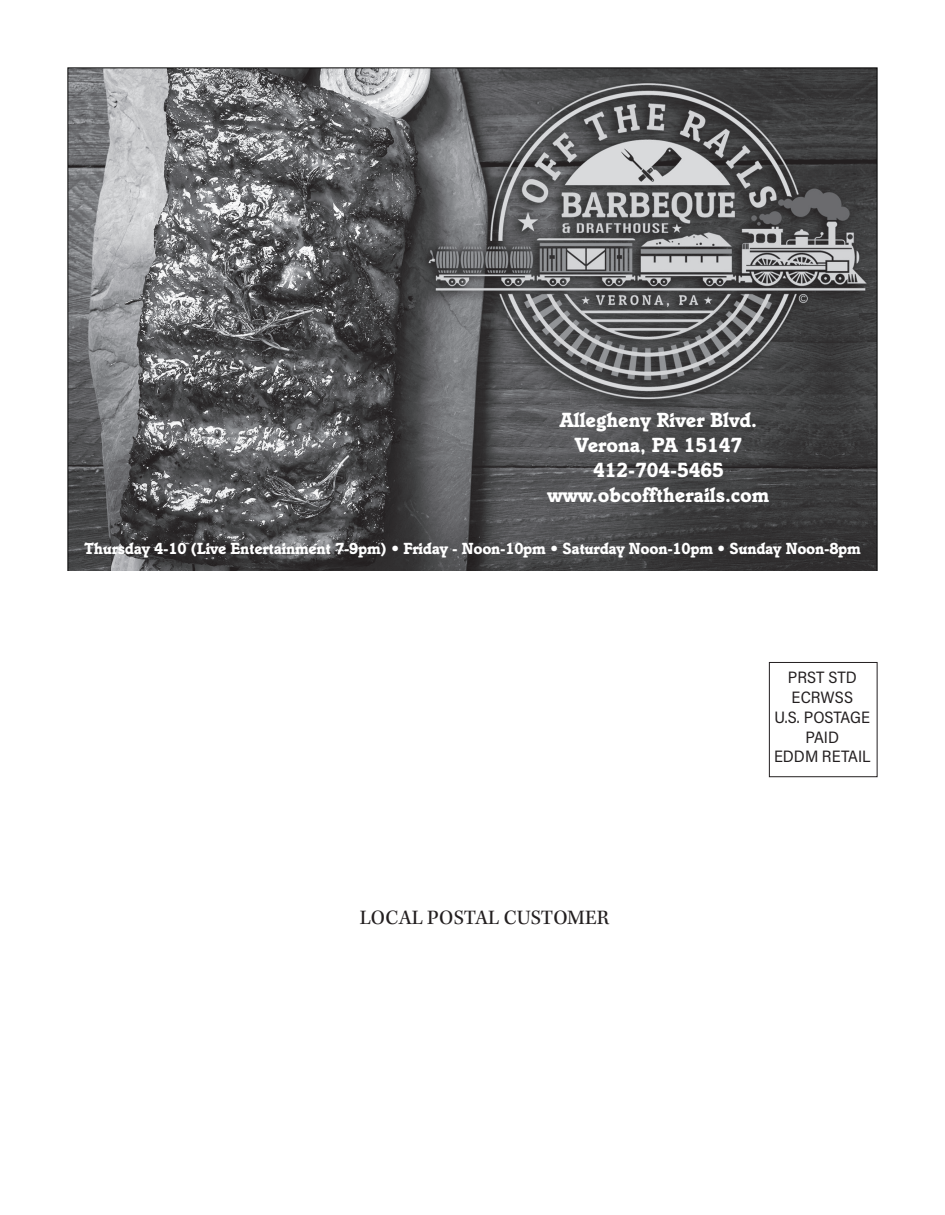
<style>
.page{position:relative;width:945px;height:1215px;background:#fff}
.page>*{position:absolute;margin:0;border:0;box-sizing:border-box;transform-origin:0 0}
.t1{font:700 21px/25.2px "Italia";color:#fff;text-align:center}
.t2{font:21px "Kepler Std";color:#231f20}
.t3{font:700 16.5px "Italia";letter-spacing:-.015em;color:#fff}
.t4{font:16.5px "Acumin Pro Semi Cond";color:#231f20}
</style>
<div class="page">
<div style="left:769px;top:662px;width:109px;height:115px;border:1px solid #231f20"></div>
<svg style="left:68px;top:68px;width:810px;height:503px;background:#636365"></svg>
<p class="t1" style="left:548px;top:406px;width:223px">Allegheny River Blvd.<br>Verona, PA 15147<br>412-704-5465 www.obcofftherails.com</p>
<p class="t3" style="left:84px;top:538px;width:778px">Thursday 4-10 (Live Entertainment 7-9pm) • Friday - Noon-10pm • Saturday Noon-10pm • Sunday Noon-8pm</p>
<p class="t2" style="left:360px;top:905px;width:251px">LOCAL POSTAL CUSTOMER</p>
<p class="t4" style="left:788px;top:666px;width:70px">PRST STD</p>
<p class="t4" style="left:792px;top:686px;width:63px">ECRWSS</p>
<p class="t4" style="left:775px;top:706px;width:97px">U.S. POSTAGE</p>
<p class="t4" style="left:806px;top:725px;width:35px">PAID</p>
<p class="t4" style="left:774px;top:745px;width:98px">EDDM RETAIL</p>
</div>
